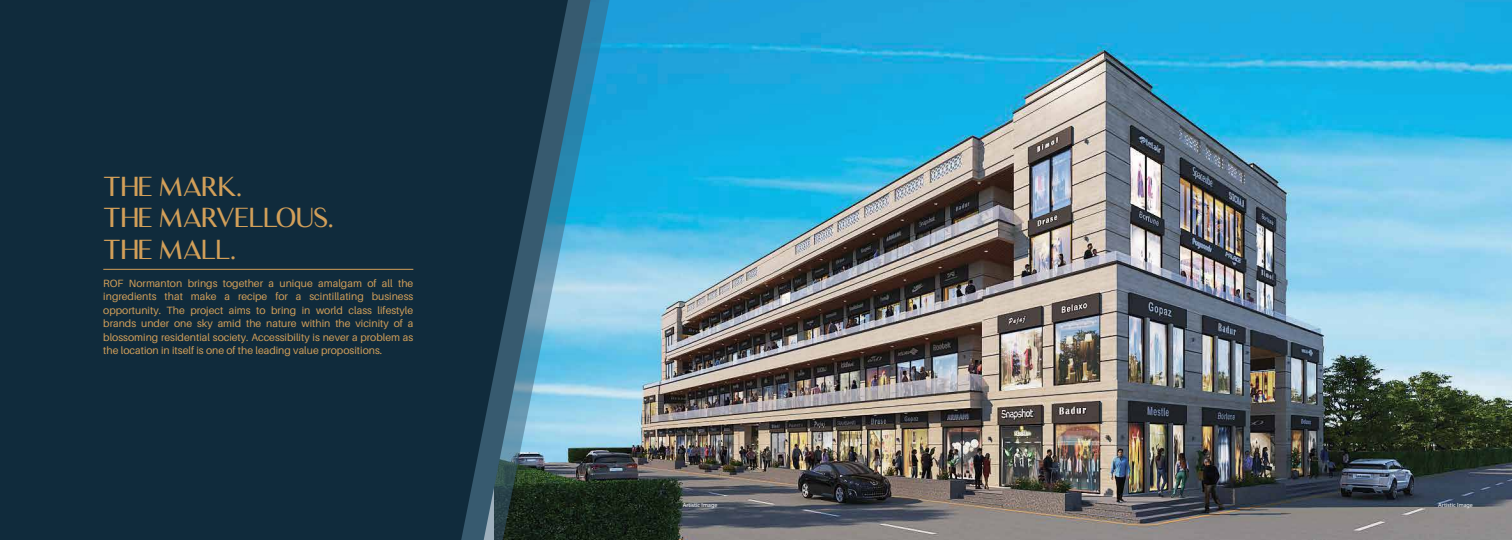
<style>
.page{position:relative;width:1512px;height:540px;background:#fff}
.page>*{position:absolute;margin:0;border:0;box-sizing:border-box;transform-origin:0 0}
.t1{font:26.25px/31.5px "Luxia";color:#d29f59}
.t2{font:10.5px/13.5px "Aileron";color:#d29f59;text-align:justify}
.t3{font:6px "Myriad Pro";color:#fff}
</style>
<div class="page">
<img style="left:609px;top:0;width:903px;height:540px">
<svg style="left:590px;top:0;width:19px;height:540px;background:#4a9fc0"></svg>
<svg style="left:568px;top:0;width:22px;height:540px;background:#4f94ae"></svg>
<svg style="left:0;top:0;width:568px;height:540px;background:#153243"></svg>
<hr style="left:103px;top:269px;width:310px;height:1px;background:#d29f59">
<h1 class="t1" style="left:103px;top:170px;width:231px">THE MARK.<br>THE MARVELLOUS.<br>THE MALL.</h1>
<p class="t2" style="left:103px;top:277px;width:312px">ROF Normanton brings together a unique amalgam of all the ingredients that make a recipe for a scintillating business opportunity. The project aims to bring in world class lifestyle brands under one sky amid the nature within the vicinity of a blossoming residential society. Accessibility is never a problem as the location in itself is one of the leading value propositions.</p>
<p class="t3" style="left:683px;top:502px;width:36px">Artistic Image</p>
<p class="t3" style="left:1438px;top:502px;width:36px">Artistic Image</p>
</div>
